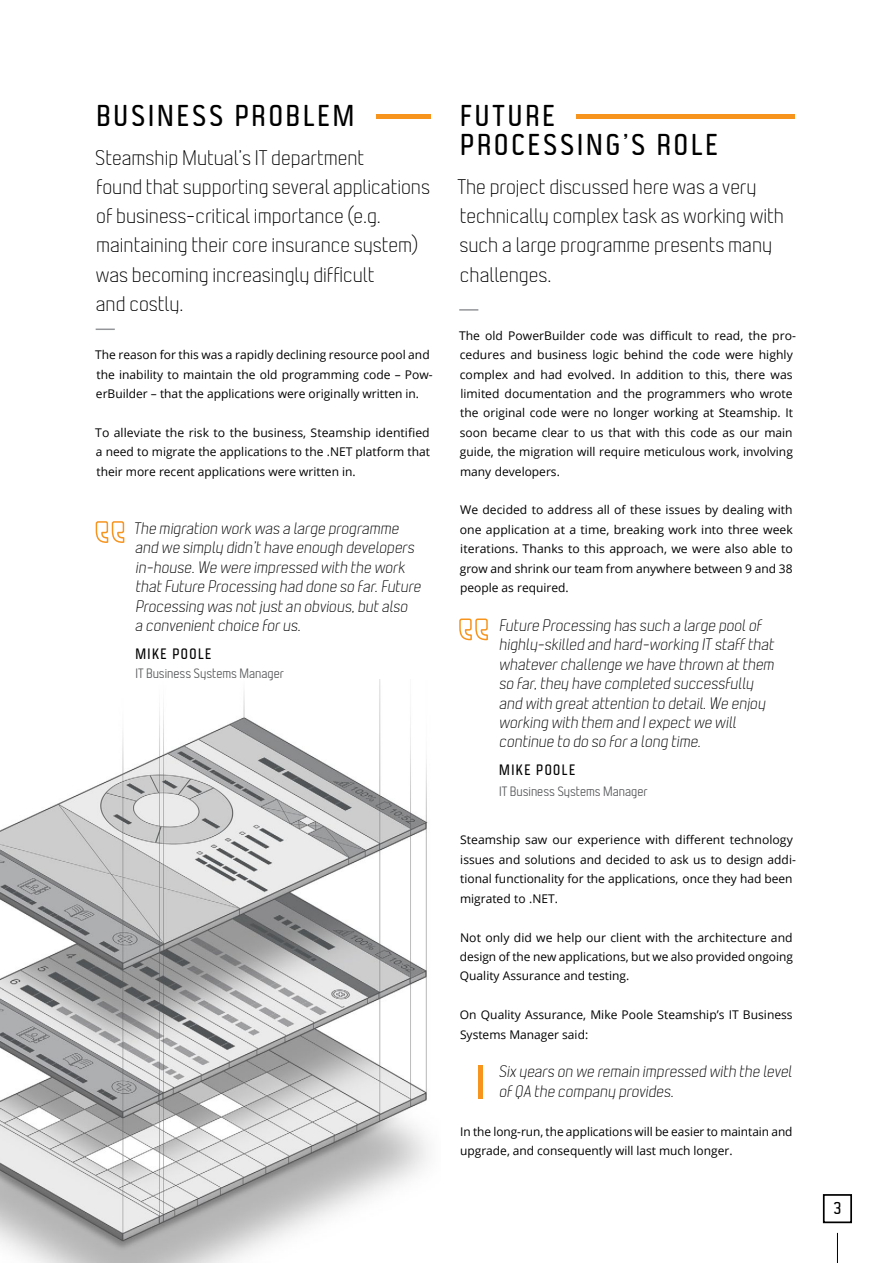
<style>
.page{position:relative;width:893px;height:1263px;background:#fff}
.page>*{position:absolute;margin:0;border:0;box-sizing:border-box;transform-origin:0 0}
.t1{font:30px/29.1px "Malleable FP Regular";letter-spacing:.1em;color:#000}
.t2{font:21px/29.1px "Malleable FP Thin";color:#000}
.t3{font:17.1px "Malleable FP Regular";color:#000}
.t4{font:16.5px/19.4px "Malleable FP Thin";color:#000}
.t5{font:15px "Malleable FP Regular";letter-spacing:.1em;color:#000}
.t6{font:13.5px "Malleable FP Light";color:#58595b}
.t7{font:12px/19.4px "Open Sans";color:#000}
</style>
<div class="page">
<img style="left:0;top:679px;width:428px;height:584px">
<div style="left:478px;top:1066px;width:5px;height:33px;background:#f7941e"></div>
<hr style="left:837px;top:1233px;width:1px;height:30px;background:#000">
<div style="left:823px;top:1194px;width:29px;height:29px;border:2px solid #000"></div>
<div style="left:376px;top:114px;width:55px;height:5px;background:#f7941e"></div>
<svg style="left:95px;top:521px;width:30px;height:22px"></svg>
<svg style="left:459px;top:618px;width:29px;height:23px"></svg>
<div style="left:576px;top:114px;width:218px;height:5px;background:#f7941e"></div>
<svg style="left:96px;top:329px;width:19px;height:1px"></svg>
<svg style="left:459px;top:309px;width:19px;height:2px"></svg>
<h1 class="t1" style="left:96px;top:100px;width:259px">BUSINESS PROBLEM</h1>
<h2 class="t2" style="left:95px;top:143px;width:336px">Steamship Mutual’s IT department<br>found that supporting several applications of business-critical importance (e.g. maintaining their core insurance system) was becoming increasingly difficult<br>and costly.</h2>
<p class="t7" style="left:95px;top:345px;width:339px">The reason for this was a rapidly declining resource pool and the inability to maintain the old programming code – Pow&shy;erBuilder – that the applications were originally written in.</p>
<p class="t7" style="left:95px;top:422px;width:336px;text-align:justify">To alleviate the risk to the business, Steamship identified a need to migrate the applications to the .NET platform that their more recent applications were written in.</p>
<p class="t4" style="left:134px;top:518px;width:292px">The migration work was a large programme and we simply didn’thave enough developers in-house.We were impressed with the work thatFuture Processing had done so far.Future Processing was notjustan obvious,butalso a convenientchoice forus.</p>
<p class="t5" style="left:135px;top:644px;width:78px">MIKE POOLE</p>
<p class="t6" style="left:135px;top:665px;width:150px">IT Business Systems Manager</p>
<h1 class="t1" style="left:460px;top:100px;width:259px">FUTURE<br>PROCESSING’S ROLE</h1>
<h2 class="t2" style="left:457px;top:172px;width:328px">The project discussed here was a very technically complex task as working with such a large programme presents many challenges.</h2>
<p class="t7" style="left:459px;top:325px;width:338px">The old PowerBuilder code was difficult to read, the pro&shy;cedures and business logic behind the code were highly complex and had evolved. In addition to this, there was limited documentation and the programmers who wrote the original code were no longer working at Steamship. It soon became clear to us that with this code as our main guide, the migration will require meticulous work, involving many developers.</p>
<p class="t7" style="left:460px;top:500px;width:335px;text-align:justify">We decided to address all of these issues by dealing with one application at a time, breaking work into three week iterations. Thanks to this approach, we were also able to grow and shrink our team from anywhere between 9 and 38 people as required.</p>
<p class="t4" style="left:499px;top:615px;width:280px">Future Processing has such a large poolof highly-skilled and hard-working IT staffthat whateverchallenge we have thrown atthem so far,they have completed successfully and with greatattention to detail.We enjoy working with them and Iexpectwe will continue to do so fora long time.</p>
<p class="t5" style="left:499px;top:760px;width:78px">MIKE POOLE</p>
<p class="t6" style="left:499px;top:783px;width:150px">IT Business Systems Manager</p>
<p class="t7" style="left:460px;top:830px;width:337px">Steamship saw our experience with different technology issues and solutions and decided to ask us to design addi&shy;tional functionality for the applications, once they had been migrated to .NET.</p>
<p class="t7" style="left:460px;top:927px;width:335px;text-align:justify">Not only did we help our client with the architecture and design of the new applications, but we also provided ongoing Quality Assurance and testing.</p>
<p class="t7" style="left:460px;top:1005px;width:334px">On Quality Assurance, Mike Poole Steamship’s IT Business<br>Systems Manager said:</p>
<h3 class="t4" style="left:498px;top:1061px;width:298px">Six years on we remain impressed with the level ofQA the company provides.</h3>
<p class="t7" style="left:460px;top:1121px;width:334px">In the long-run, the applications will be easier to maintain and upgrade, and consequently will last much longer.</p>
<h3 class="t3" style="left:833px;top:1197px;width:9px">3</h3>
</div>
